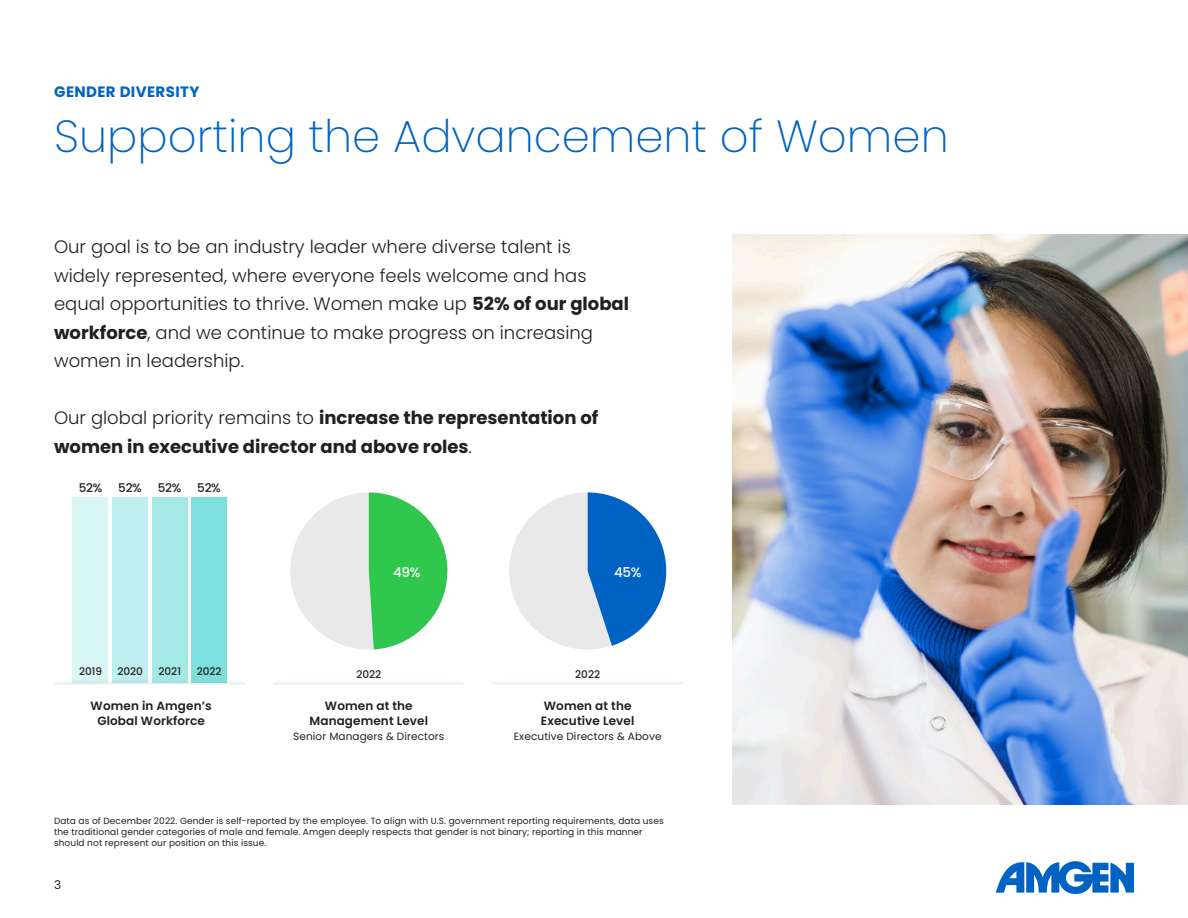
<style>
.page{position:relative;width:1188px;height:918px;background:#fff}
.page>*{position:absolute;margin:0;border:0;box-sizing:border-box;transform-origin:0 0}
.t1{font:200 45px "Poppins";color:#0063c3}
.Body_Copy{font:300 18px/28.5px "Poppins";color:#231f20}
.Body_Copy-2{font:700 18px "Poppins";color:#231f20}
.Body_Copy-3{font:700 15px "Poppins";letter-spacing:.025em;color:#0063c3}
.t2{font:500 13.5px "Poppins";color:#fff}
.t3{font:600 12px "Poppins";letter-spacing:.01em;color:#231f20}
.t4{font:500 12px "Poppins";letter-spacing:-.025em;color:#231f20}
.t5{font:12px "Poppins";color:#231f20}
.t6{font:10.5px "Poppins";letter-spacing:.01em;color:#231f20}
.t7{font:500 10.5px "Poppins";color:#231f20}
.t8{font:9px "Poppins";letter-spacing:.01em;color:#231f20}
.s1{font-weight:700}
.s2{font-weight:300}
</style>
<div class="page">
<div style="left:191px;top:497px;width:36px;height:186px;background:#7ee0dd"></div>
<div style="left:152px;top:497px;width:35px;height:186px;background:#a5e9e7"></div>
<div style="left:112px;top:497px;width:36px;height:186px;background:#beefee"></div>
<div style="left:73px;top:497px;width:35px;height:186px;background:#d8f6f5"></div>
<svg style="left:54px;top:672px;width:191px;height:12px"></svg>
<svg style="left:996px;top:861px;width:138px;height:33px"></svg>
<svg style="left:492px;top:682px;width:191px;height:2px"></svg>
<svg style="left:273px;top:682px;width:191px;height:2px"></svg>
<svg style="left:509px;top:492px;width:158px;height:158px"></svg>
<svg style="left:290px;top:492px;width:158px;height:158px"></svg>
<img style="left:732px;top:234px;width:456px;height:571px">
<p class="Body_Copy-3" style="left:54px;top:83px;width:147px">GENDER DIVERSITY</p>
<p class="t1" style="left:54px;top:110px;width:896px">Supporting the Advancement of Women</p>
<p class="Body_Copy" style="left:54px;top:233px;width:518px">Our goal is to be an industry leader where diverse talent is</p>
<p class="Body_Copy" style="left:54px;top:261px;width:534px">widely represented, where everyone feels welcome and has</p>
<p class="Body_Copy" style="left:54px;top:290px;width:577px">equal opportunities to thrive. Women make up <span class="s1">52% of our global workforce</span>, and we continue to make progress on increasing</p>
<p class="Body_Copy" style="left:54px;top:347px;width:192px">women in leadership.</p>
<p class="Body_Copy-2" style="left:54px;top:408px;width:546px"><span class="s2">Our global priority remains to</span> increase the representation of</p>
<p class="Body_Copy-2" style="left:54px;top:436px;width:419px">women in executive director and above roles<span class="s2">.</span></p>
<p class="t4" style="left:79px;top:481px;width:25px">52%</p>
<p class="t4" style="left:118px;top:481px;width:25px">52%</p>
<p class="t4" style="left:158px;top:481px;width:25px">52%</p>
<p class="t4" style="left:197px;top:481px;width:25px">52%</p>
<p class="t7" style="left:79px;top:665px;width:25px">2019</p>
<p class="t7" style="left:117px;top:665px;width:27px">2020</p>
<p class="t7" style="left:159px;top:665px;width:24px">2021</p>
<p class="t7" style="left:197px;top:665px;width:26px">2022</p>
<p class="t3" style="left:91px;top:699px;width:123px">Women in Amgen’s</p>
<p class="t3" style="left:97px;top:714px;width:109px">Global Workforce</p>
<p class="t2" style="left:393px;top:564px;width:29px">49%</p>
<p class="t2" style="left:614px;top:564px;width:29px">45%</p>
<p class="t7" style="left:356px;top:668px;width:26px">2022</p>
<p class="t7" style="left:575px;top:668px;width:26px">2022</p>
<p class="t3" style="left:325px;top:699px;width:89px">Women at the</p>
<p class="t3" style="left:310px;top:714px;width:120px">Management Level</p>
<p class="t6" style="left:293px;top:731px;width:153px">Senior Managers &amp; Directors</p>
<p class="t3" style="left:544px;top:699px;width:89px">Women at the</p>
<p class="t3" style="left:541px;top:714px;width:95px">Executive Level</p>
<p class="t6" style="left:514px;top:731px;width:149px">Executive Directors &amp; Above</p>
<p class="t8" style="left:54px;top:816px;width:611px">Data as of December 2022. Gender is self-reported by the employee. To align with U.S. government reporting requirements, data uses</p>
<p class="t8" style="left:54px;top:827px;width:590px">the traditional gender categories of male and female. Amgen deeply respects that gender is not binary; reporting in this manner</p>
<p class="t8" style="left:54px;top:838px;width:214px">should not represent our position on this issue.</p>
<h3 class="t5" style="left:54px;top:878px;width:9px">3</h3>
</div>
